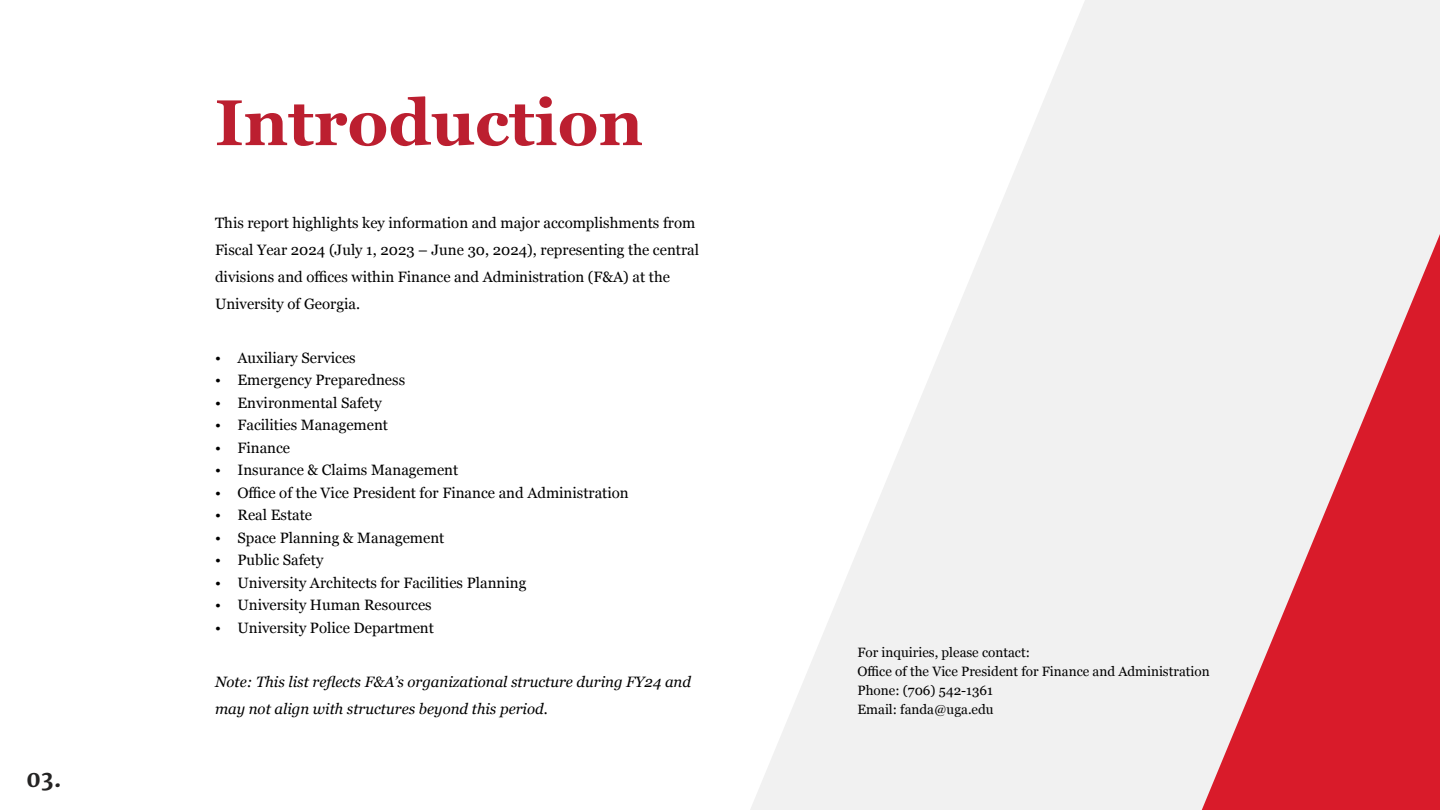
<style>
.page{position:relative;width:1440px;height:810px;background:#fff}
.page>*{position:absolute;margin:0;border:0;box-sizing:border-box;transform-origin:0 0}
.Title_01_Left{font:700 64.5px "Georgia";color:#bc1f30}
.t1{font:700 22.5px "Merriweather";color:#242323}
.t2{font:15px/27px "Georgia";color:#000}
.t3{font:italic 15px/27px "Georgia";color:#000}
.t4{font:13.5px "Georgia";color:#000}
</style>
<div class="page">
<svg style="left:750px;top:0;width:690px;height:810px;fill:#f1f1f1"></svg>
<svg style="left:1202px;top:234px;width:238px;height:576px;fill:#f1f1f1"></svg>
<h2 class="t1" style="left:27px;top:765px;width:37px">03.</h2>
<p class="Title_01_Left" style="left:215px;top:74px;width:430px">Introduction</p>
<p class="t2" style="left:215px;top:208px;width:486px">This report highlights key information and major accomplishments from Fiscal Year 2024 (July 1, 2023 – June 30, 2024), representing the central divisions and offices within Finance and Administration (F&amp;A) at the University of Georgia.</p>
<p class="t2" style="left:215px;top:343px;width:142px">• Auxiliary Services</p>
<p class="t2" style="left:215px;top:366px;width:192px">• Emergency Preparedness</p>
<p class="t2" style="left:215px;top:388px;width:168px">• Environmental Safety</p>
<p class="t2" style="left:215px;top:411px;width:175px">• Facilities Management</p>
<p class="t2" style="left:215px;top:433px;width:77px">• Finance</p>
<p class="t2" style="left:215px;top:456px;width:245px">• Insurance &amp; Claims Management</p>
<p class="t2" style="left:215px;top:478px;width:415px">• Office of the Vice President for Finance and Administration</p>
<p class="t2" style="left:215px;top:501px;width:99px">• Real Estate</p>
<p class="t2" style="left:215px;top:523px;width:231px">• Space Planning &amp; Management</p>
<p class="t2" style="left:215px;top:546px;width:110px">• Public Safety</p>
<p class="t2" style="left:215px;top:568px;width:313px">• University Architects for Facilities Planning</p>
<p class="t2" style="left:215px;top:591px;width:218px">• University Human Resources</p>
<p class="t2" style="left:215px;top:613px;width:221px">• University Police Department</p>
<p class="t3" style="left:215px;top:667px;width:478px">Note: This list reflects F&amp;A’s organizational structure during FY24 and may not align with structures beyond this period.</p>
<p class="t4" style="left:858px;top:643px;width:174px">For inquiries, please contact:</p>
<p class="t4" style="left:858px;top:662px;width:354px">Office of the Vice President for Finance and Administration</p>
<p class="t4" style="left:858px;top:680px;width:137px">Phone: (706) 542-1361</p>
<p class="t4" style="left:858px;top:699px;width:138px">Email: fanda@uga.edu</p>
</div>
